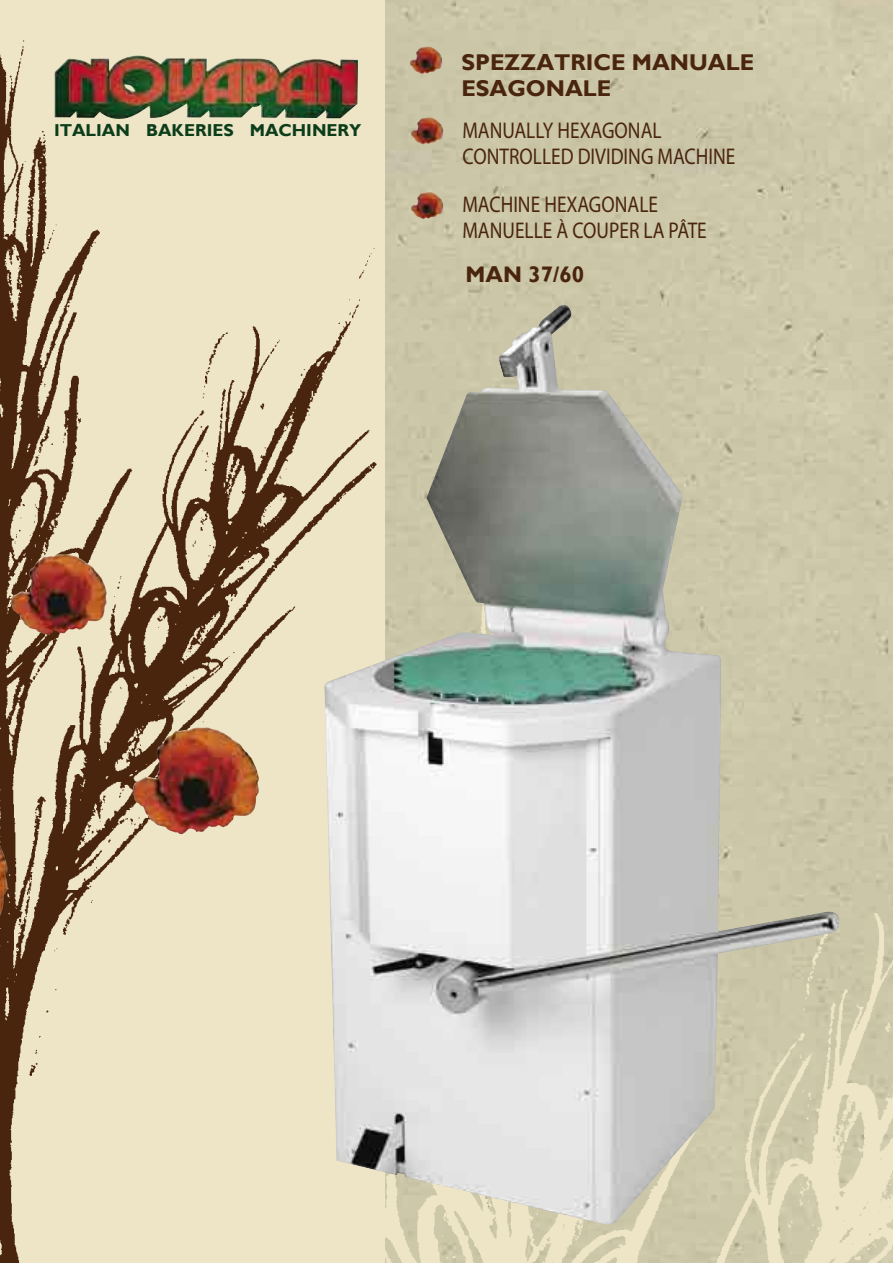
<style>
.page{position:relative;width:893px;height:1263px;background:#fff}
.page>*{position:absolute;margin:0;border:0;box-sizing:border-box;transform-origin:0 0}
.t1{font:italic 700 22.8px/26.1px "Gill Sans";color:#4a250d;scale:.85 1}
.t2{font:700 22.8px/26.1px "Gill Sans";color:#4a250d}
.t3{font:700 22.5px "Gill Sans";color:#4a250d}
.t4{font:700 17.25px "Gill Sans";color:#0c3d1b}
</style>
<div class="page">
<img style="left:385px;top:0;width:508px;height:469px">
<img style="left:0;top:15px;width:398px;height:1248px">
<img style="left:0;top:793px;width:9px;height:158px">
<img style="left:131px;top:727px;width:127px;height:107px">
<img style="left:10px;top:554px;width:97px;height:81px">
<img style="left:410px;top:47px;width:32px;height:27px">
<img style="left:411px;top:117px;width:33px;height:28px">
<img style="left:258px;top:469px;width:635px;height:794px">
<img style="left:711px;top:911px;width:128px;height:202px">
<img style="left:411px;top:192px;width:33px;height:27px">
<img style="left:55px;top:54px;width:303px;height:67px">
<p class="t4" style="left:54px;top:119px;width:309px">ITALIAN BAKERIES MACHINERY</p>
<p class="t2" style="left:461px;top:49px;width:294px">SPEZZATRICE MANUALE<br>ESAGONALE</p>
<p class="t1" style="left:463px;top:117px;width:322px">MANUALLY HEXAGONAL<br>CONTROLLED DIVIDING MACHINE</p>
<p class="t1" style="left:463px;top:191px;width:289px">MACHINE HEXAGONALE<br>MANUELLE À COUPER LA PÂTE</p>
<p class="t3" style="left:466px;top:261px;width:120px">MAN 37/60</p>
</div>
